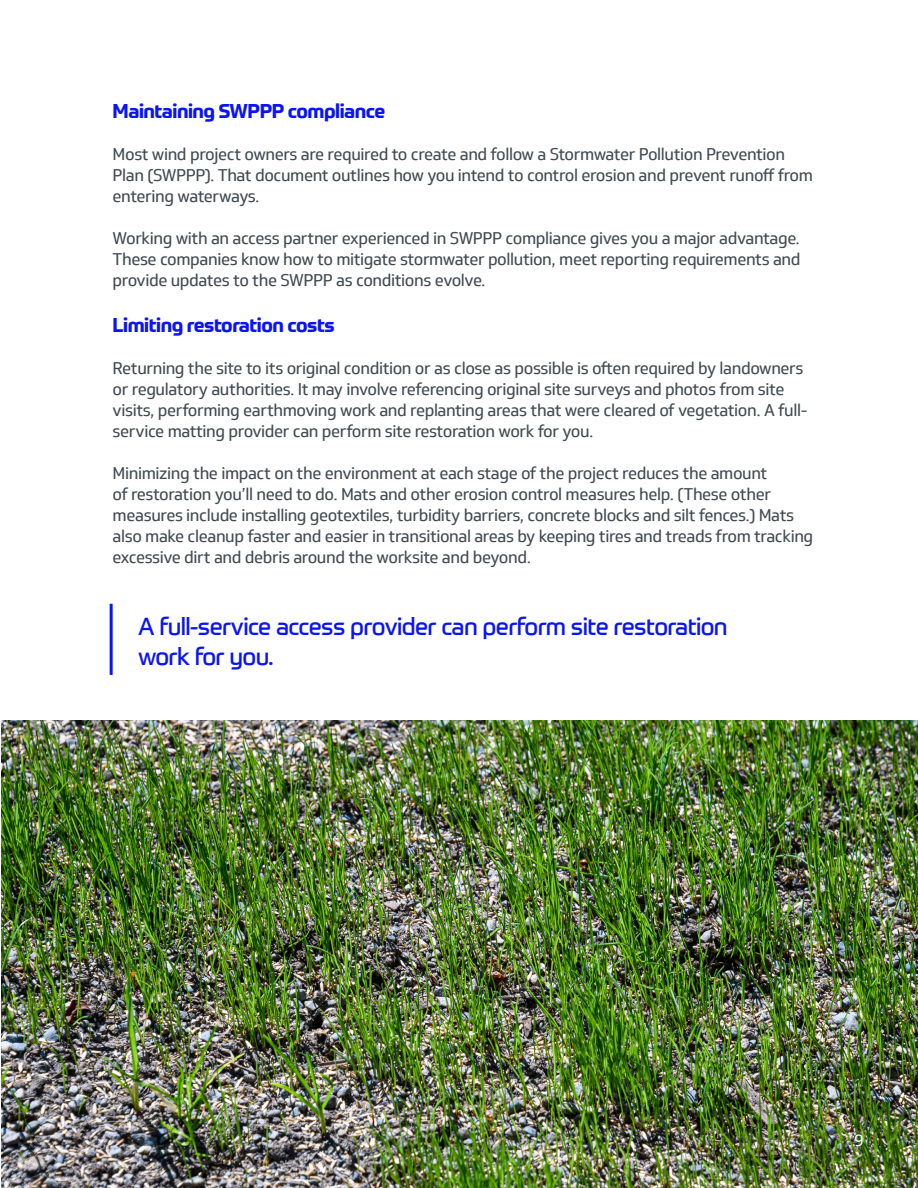
<style>
.page{position:relative;width:918px;height:1188px;background:#fff}
.page>*{position:absolute;margin:0;border:0;box-sizing:border-box;transform-origin:0 0}
.t1{font:24px/30px "Prometo";letter-spacing:-.025em;color:#0a14f5}
.t2{font:700 19.5px "Prometo";letter-spacing:-.025em;color:#0a14f5}
.t3{font:16.5px/21px "Soleto";letter-spacing:-.025em;color:#414b50}
.t4{font:16.5px "Soleto";color:#fff}
</style>
<div class="page">
<img style="left:2px;top:720px;width:916px;height:468px">
<hr style="left:110px;top:604px;width:3px;height:71px;background:#0a14f5">
<p class="t2" style="left:113px;top:99px;width:274px">Maintaining SWPPP compliance</p>
<p class="t3" style="left:113px;top:144px;width:702px">Most wind project owners are required to create and follow a Stormwater Pollution Prevention<br>Plan (SWPPP). That document outlines how you intend to control erosion and prevent runoff from entering waterways.</p>
<p class="t3" style="left:113px;top:228px;width:689px;text-align:justify">Working with an access partner experienced in SWPPP compliance gives you a major advantage.<br>These companies know how to mitigate stormwater pollution, meet reporting requirements and provide updates to the SWPPP as conditions evolve.</p>
<p class="t2" style="left:113px;top:313px;width:224px">Limiting restoration costs</p>
<p class="t3" style="left:113px;top:358px;width:696px">Returning the site to its original condition or as close as possible is often required by landowners or regulatory authorities. It may involve referencing original site surveys and photos from site visits, performing earthmoving work and replanting areas that were cleared of vegetation. A full&shy;service matting provider can perform site restoration work for you.</p>
<p class="t3" style="left:113px;top:463px;width:702px">Minimizing the impact on the environment at each stage of the project reduces the amount<br>of restoration you’ll need to do. Mats and other erosion control measures help. (These other measures include installing geotextiles, turbidity barriers, concrete blocks and silt fences.) Mats also make cleanup faster and easier in transitional areas by keeping tires and treads from tracking excessive dirt and debris around the worksite and beyond.</p>
<h1 class="t1" style="left:138px;top:612px;width:591px">A full-service access provider can perform site restoration work for you.</h1>
<p class="t4" style="left:854px;top:1130px;width:11px">9</p>
</div>
